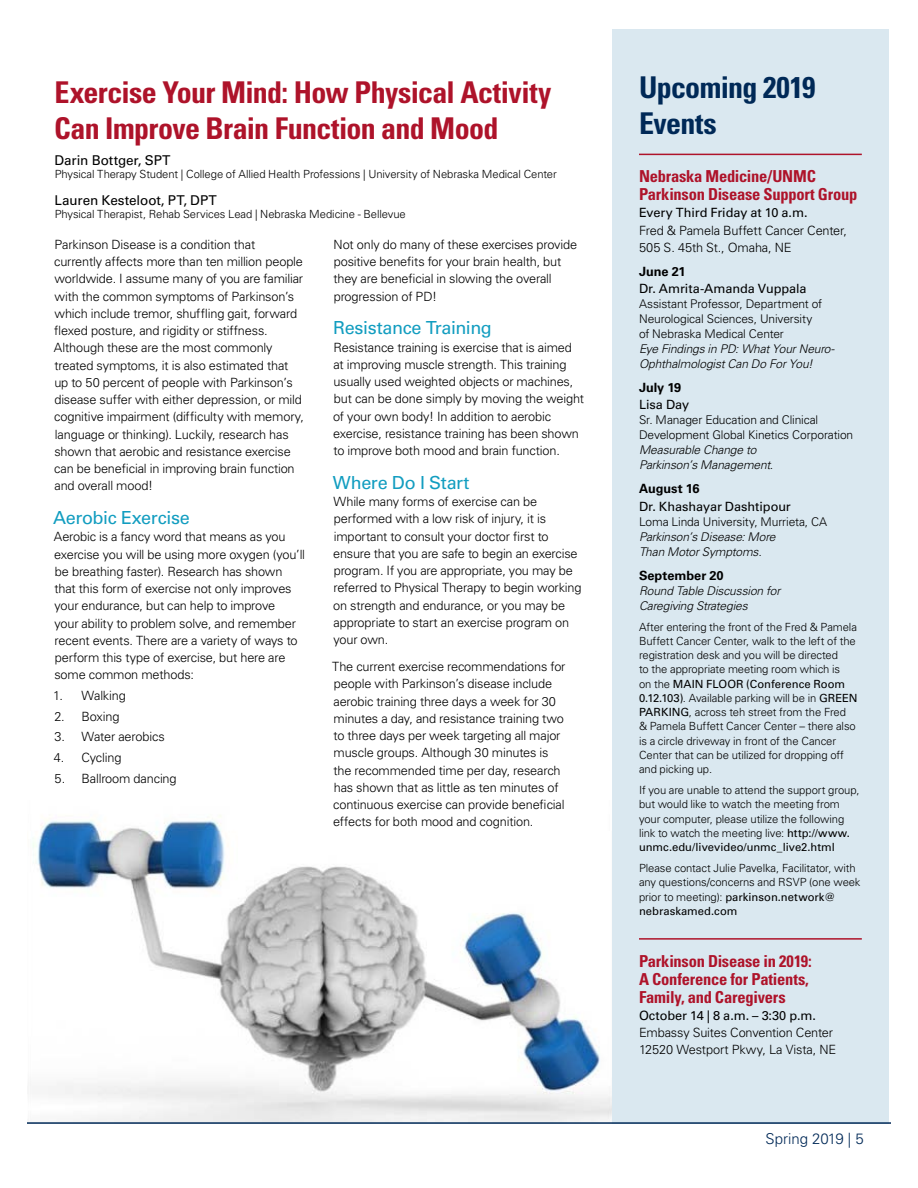
<style>
.page{position:relative;width:918px;height:1188px;background:#fff}
.page>*{position:absolute;margin:0;border:0;box-sizing:border-box;transform-origin:0 0}
.t1{font:700 condensed 30px/36px "Univers LT Std";letter-spacing:-.025em;color:#ae132a}
.t2{font:700 condensed 30px/36px "Univers LT Std";letter-spacing:-.02em;color:#002957}
.t3{font:18px "Univers LT Std";letter-spacing:-.02em;color:#129dc0}
.t4{font:700 condensed 16.5px/18px "Univers LT Std";letter-spacing:-.015em;color:#ae132a}
.t5{font:300 15px "Univers LT Std";color:#002957}
.t6{font:13.5px "Univers LT Std";letter-spacing:-.005em;color:#000}
.t7{font:300 12.75px/17.2px "Univers LT Std";letter-spacing:-.015em;color:#000}
.t8{font:12.75px "Univers LT Std";letter-spacing:-.005em;color:#000}
.t9{font:700 12.75px "Univers LT Std";letter-spacing:-.005em;color:#000}
.t10{font:300 12px/15px "Univers LT Std";letter-spacing:-.01em;color:#000}
.t11{font:italic 300 12px/15px "Univers LT Std";letter-spacing:-.01em;color:#000}
.t12{font:300 11.25px/14.2px "Univers LT Std";letter-spacing:-.01em;color:#000}
.s1{font-weight:400}
</style>
<div class="page">
<img style="left:30px;top:815px;width:582px;height:307px">
<div style="left:612px;top:29px;width:277px;height:1094px;background:#dae8f0"></div>
<hr style="left:639px;top:154px;width:223px;height:1px;background:#ae132a">
<hr style="left:639px;top:938px;width:223px;height:2px;background:#ae132a">
<hr style="left:27px;top:1122px;width:864px;height:2px;background:#002957">
<h1 class="t1" style="left:54px;top:74px;width:499px">Exercise Your Mind: How Physical Activity<br>Can Improve Brain Function and Mood</h1>
<p class="t6" style="left:55px;top:152px;width:117px">Darin Bottger, SPT</p>
<p class="t12" style="left:55px;top:167px;width:504px">Physical Therapy Student | College of Allied Health Professions | University of Nebraska Medical Center</p>
<p class="t6" style="left:55px;top:192px;width:164px">Lauren Kesteloot, PT, DPT</p>
<p class="t12" style="left:55px;top:207px;width:353px">Physical Therapist, Rehab Services Lead | Nebraska Medicine - Bellevue</p>
<p class="t7" style="left:54px;top:236px;width:252px">Parkinson Disease is a condition that currently affects more than ten million people worldwide. I assume many of you are familiar with the common symptoms of Parkinson’s which include tremor, shuffling gait, forward flexed posture, and rigidity or stiffness.<br>Although these are the most commonly treated symptoms, it is also estimated that up to 50 percent of people with Parkinson’s disease suffer with either depression, or mild cognitive impairment (difficulty with memory, language or thinking). Luckily, research has shown that aerobic and resistance exercise can be beneficial in improving brain function and overall mood!</p>
<h2 class="t3" style="left:53px;top:507px;width:138px">Aerobic Exercise</h2>
<p class="t7" style="left:54px;top:528px;width:253px">Aerobic is a fancy word that means as you exercise you will be using more oxygen (you’ll be breathing faster). Research has shown that this form of exercise not only improves your endurance, but can help to improve<br>your ability to problem solve, and remember recent events. There are a variety of ways to perform this type of exercise, but here are some common methods:</p>
<p class="t7" style="left:53px;top:687px;width:74px">1. Walking</p>
<p class="t7" style="left:54px;top:708px;width:67px">2. Boxing</p>
<p class="t7" style="left:55px;top:728px;width:112px">3. Water aerobics</p>
<p class="t7" style="left:54px;top:749px;width:69px">4. Cycling</p>
<p class="t7" style="left:55px;top:769px;width:124px">5. Ballroom dancing</p>
<p class="t7" style="left:333px;top:236px;width:245px">Not only do many of these exercises provide positive benefits for your brain health, but they are beneficial in slowing the overall progression of PD!</p>
<h2 class="t3" style="left:333px;top:317px;width:160px">Resistance Training</h2>
<p class="t7" style="left:333px;top:339px;width:252px">Resistance training is exercise that is aimed at improving muscle strength. This training usually used weighted objects or machines, but can be done simply by moving the weight of your own body! In addition to aerobic exercise, resistance training has been shown to improve both mood and brain function.</p>
<h2 class="t3" style="left:333px;top:472px;width:138px">Where Do I Start</h2>
<p class="t7" style="left:333px;top:493px;width:250px">While many forms of exercise can be performed with a low risk of injury, it is important to consult your doctor first to ensure that you are safe to begin an exercise program. If you are appropriate, you may be referred to Physical Therapy to begin working on strength and endurance, or you may be appropriate to start an exercise program on your own.</p>
<p class="t7" style="left:332px;top:658px;width:235px">The current exercise recommendations for people with Parkinson’s disease include aerobic training three days a week for 30 minutes a day, and resistance training two to three days per week targeting all major muscle groups. Although 30 minutes is the recommended time per day, research has shown that as little as ten minutes of continuous exercise can provide beneficial effects for both mood and cognition.</p>
<h1 class="t2" style="left:639px;top:69px;width:178px">Upcoming 2019<br>Events</h1>
<p class="t4" style="left:639px;top:167px;width:220px">Nebraska Medicine/UNMC<br>Parkinson Disease Support Group</p>
<p class="t8" style="left:639px;top:205px;width:170px">Every Third Friday at 10 a.m.</p>
<p class="t7" style="left:639px;top:221px;width:210px">Fred &amp; Pamela Buffett Cancer Center,<br>505 S. 45th St., Omaha, NE</p>
<p class="t9" style="left:639px;top:264px;width:48px">June 21</p>
<p class="t8" style="left:639px;top:281px;width:169px">Dr. Amrita-Amanda Vuppala</p>
<p class="t10" style="left:639px;top:296px;width:185px">Assistant Professor, Department of<br>Neurological Sciences, University of Nebraska Medical Center</p>
<p class="t11" style="left:639px;top:342px;width:197px">Eye Findings in PD: What Your Neuro-<br>Ophthalmologist Can Do For You!</p>
<p class="t9" style="left:639px;top:380px;width:44px">July 19</p>
<p class="t8" style="left:639px;top:397px;width:52px">Lisa Day</p>
<p class="t10" style="left:639px;top:413px;width:216px">Sr. Manager Education and Clinical<br>Development Global Kinetics Corporation</p>
<p class="t11" style="left:639px;top:443px;width:136px">Measurable Change to<br>Parkinson’s Management.</p>
<p class="t9" style="left:639px;top:481px;width:62px">August 16</p>
<p class="t8" style="left:639px;top:499px;width:153px">Dr. Khashayar Dashtipour</p>
<p class="t10" style="left:639px;top:514px;width:190px">Loma Linda University, Murrieta, CA</p>
<p class="t11" style="left:639px;top:529px;width:138px">Parkinson’s Disease: More<br>Than Motor Symptoms.</p>
<p class="t9" style="left:639px;top:568px;width:86px">September 20</p>
<p class="t11" style="left:639px;top:583px;width:143px">Round Table Discussion for<br>Caregiving Strategies</p>
<p class="t12" style="left:639px;top:620px;width:220px">After entering the front of the Fred &amp; Pamela Buffett Cancer Center, walk to the left of the registration desk and you will be directed<br>to the appropriate meeting room which is<br>on the <span class="s1">MAIN FLOOR (Conference Room 0.12.103)</span>. Available parking will be in <span class="s1">GREEN PARKING</span>, across teh street from the Fred<br>&amp; Pamela Buffett Cancer Center – there also is a circle driveway in front of the Cancer Center that can be utilized for dropping off and picking up.</p>
<p class="t12" style="left:639px;top:783px;width:222px">If you are unable to attend the support group, but would like to watch the meeting from your computer, please utilize the following link to watch the meeting live: <span class="s1">http://www. unmc.edu/livevideo/unmc_live2.html</span></p>
<p class="t12" style="left:639px;top:861px;width:223px">Please contact Julie Pavelka, Facilitator, with any questions/concerns and RSVP (one week prior to meeting): <span class="s1">parkinson.network@ nebraskamed.com</span></p>
<p class="t4" style="left:639px;top:952px;width:174px">Parkinson Disease in 2019:<br>A Conference for Patients,<br>Family, and Caregivers</p>
<p class="t8" style="left:639px;top:1008px;width:178px">October 14 | 8 a.m. – 3:30 p.m.</p>
<p class="t7" style="left:639px;top:1024px;width:199px">Embassy Suites Convention Center<br>12520 Westport Pkwy, La Vista, NE</p>
<p class="t5" style="left:766px;top:1130px;width:100px">Spring 2019 | 5</p>
</div>
